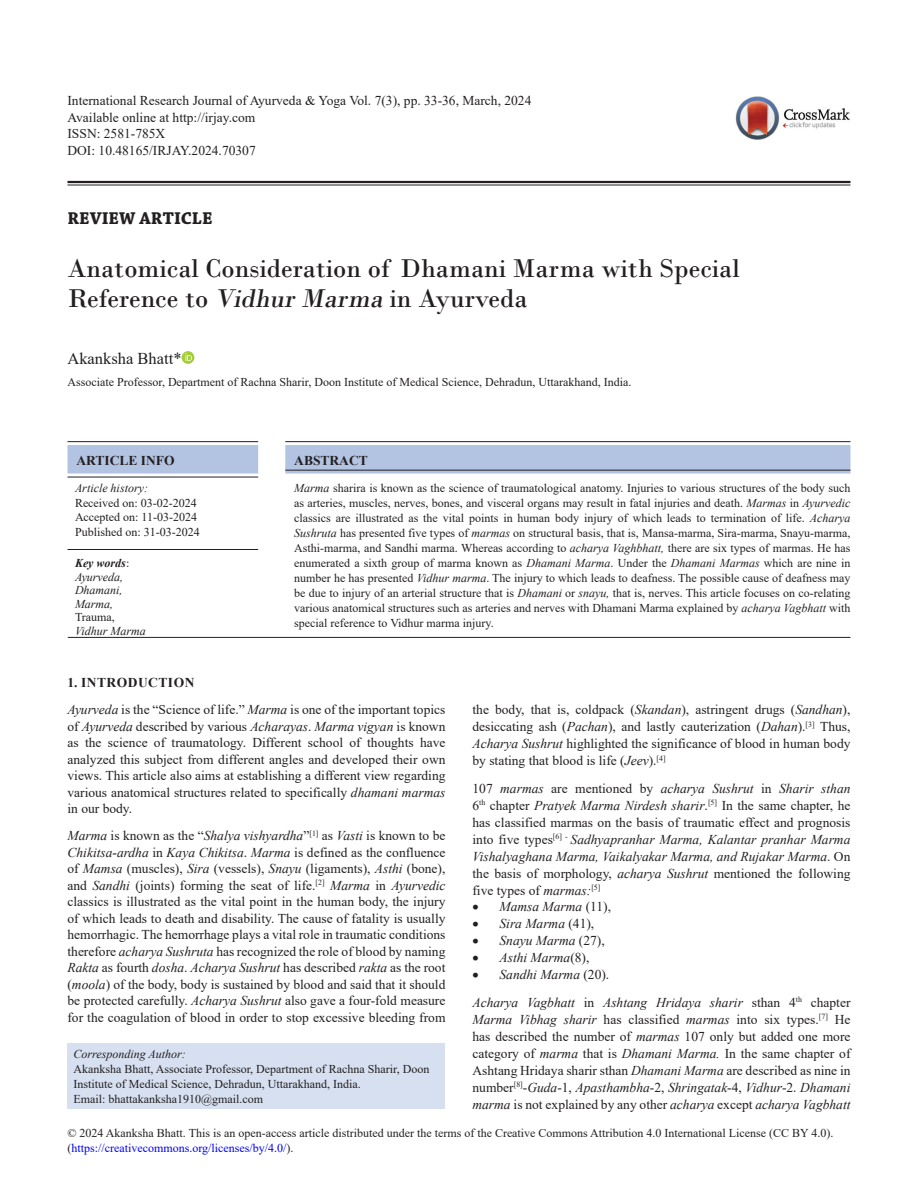
<style>
.page{position:relative;width:918px;height:1188px;background:#fff}
.page>*{position:absolute;margin:0;border:0;box-sizing:border-box;transform-origin:0 0}
.AT{font:27px/30px "Bodoni";color:#231f20}
.AH{font:700 18px "Chaparral Pro";color:#231f20}
.AU{font:16.5px "Times New Roman";color:#231f20}
.TX{font:13.5px/16.5px "Times New Roman";color:#231f20;text-align:justify}
.TX_No_After_Sapce{font:13.5px/17px "Times New Roman";color:#231f20;text-align:justify}
.Jou_Ins{font:13.5px "Times New Roman";color:#231f20}
.L{font:italic 13.5px "Times New Roman";color:#231f20}
.LL{font:italic 13.5px "Times New Roman";color:#231f20}
.Article_info{font:700 13.5px "Times New Roman";letter-spacing:.035em;color:#231f20}
.Article_info-2{font:700 13.5px "Times New Roman";color:#231f20}
.ABSH{font:700 13.5px "Times New Roman";color:#231f20}
.ABS{font:12px/15px "Times New Roman";color:#231f20}
.ADD{font:12px/15px "Times New Roman";color:#231f20}
.AFF{font:12px "Times New Roman";color:#231f20}
.HIS{font:12px/14.4px "Times New Roman";color:#231f20}
.KWD{font:italic 12px/13.5px "Times New Roman";color:#231f20}
.s1{font-style:italic}
.s2{font-weight:700}
.s3{font-style:normal}
.s4{color:#00f}
</style>
<div class="page">
<hr style="left:68px;top:181px;width:782px;height:2px;background:#231f20">
<hr style="left:68px;top:185px;width:782px;height:1px;background:#231f20">
<svg style="left:182px;top:351px;width:12px;height:13px"></svg>
<svg style="left:186px;top:353px;width:6px;height:8px"></svg>
<hr style="left:285px;top:441px;width:565px;height:1px;background:#231f20">
<div style="left:285px;top:445px;width:565px;height:29px;background:#b3c4e2"></div>
<hr style="left:285px;top:470px;width:565px;height:1px;background:#231f20">
<hr style="left:68px;top:637px;width:782px;height:1px;background:#231f20">
<img style="left:736px;top:96px;width:114px;height:43px">
<hr style="left:68px;top:441px;width:190px;height:1px;background:#231f20">
<div style="left:68px;top:445px;width:190px;height:29px;background:#b3c4e2"></div>
<hr style="left:68px;top:477px;width:190px;height:1px;background:#231f20">
<hr style="left:68px;top:549px;width:190px;height:1px;background:#231f20">
<div style="left:68px;top:1043px;width:378px;height:65px;background:#d6e0f0"></div>
<p class="Jou_Ins" style="left:68px;top:91px;width:465px">International Research Journal of Ayurveda &amp; Yoga Vol. 7(3), pp. 33-36, March, 2024</p>
<p class="Jou_Ins" style="left:68px;top:108px;width:189px">Available online at http://irjay.com</p>
<p class="Jou_Ins" style="left:68px;top:124px;width:99px">ISSN: 2581-785X</p>
<p class="Jou_Ins" style="left:68px;top:141px;width:190px">DOI: 10.48165/IRJAY.2024.70307</p>
<p class="AH" style="left:68px;top:208px;width:147px">REVIEW ARTICLE</p>
<p class="AT" style="left:68px;top:253px;width:674px">Anatomical Consideration of Dhamani Marma with Special<br>Reference to <span class="s1">VidhurMarma</span> in Ayurveda</p>
<p class="AU" style="left:68px;top:347px;width:116px">Akanksha Bhatt*</p>
<p class="AFF" style="left:68px;top:374px;width:565px">Associate Professor, Department of Rachna Sharir, Doon Institute of Medical Science, Dehradun, Uttarakhand, India.</p>
<p class="Article_info-2" style="left:76px;top:450px;width:100px">ARTICLE INFO</p>
<p class="HIS" style="left:75px;top:481px;width:126px"><span class="s1">Article history:<br></span>Received on: 03-02-2024<br>Accepted on: 11-03-2024<br>Published on: 31-03-2024</p>
<p class="KWD" style="left:75px;top:556px;width:72px"><span class="s2">Key words</span><span class="s3">:<br></span>Ayurveda,<br>Dhamani,<br>Marma,<br><span class="s3">Trauma,<br></span>Vidhur Marma</p>
<p class="ABSH" style="left:294px;top:450px;width:75px">ABSTRACT</p>
<p class="ABS" style="left:294px;top:480px;width:558px;text-align:justify"><span class="s1">Marma</span> sharira is known as the science of traumatological anatomy. Injuries to various structures of the body such as arteries, muscles, nerves, bones, and visceral organs may result in fatal injuries and death. <span class="s1">Marmas</span> in <span class="s1">Ayurvedic </span>classics are illustrated as the vital points in human body injury of which leads to termination of life. <span class="s1">Acharya Sushruta</span> has presented five types of <span class="s1">marmas</span> on structural basis, that is, Mansa-marma, Sira-marma, Snayu-marma, Asthi-marma, and Sandhi marma. Whereas according to <span class="s1">acharya Vaghbhatt,</span> there are six types of marmas. He has enumerated a sixth group of marma known as <span class="s1">Dhamani Marma</span>. Under the <span class="s1">Dhamani Marmas</span> which are nine in number he has presented <span class="s1">Vidhur marma</span>. The injury to which leads to deafness. The possible cause of deafness may be due to injury of an arterial structure that is <span class="s1">Dhamani</span> or <span class="s1">snayu,</span> that is, nerves. This article focuses on co-relating various anatomical structures such as arteries and nerves with Dhamani Marma explained by <span class="s1">acharya Vagbhatt</span> with special reference to Vidhur marma injury.</p>
<h1 class="Article_info" style="left:68px;top:673px;width:128px">1. INTRODUCTION</h1>
<p class="TX" style="left:68px;top:701px;width:380px"><span class="s1">Ayurveda</span> is the “Science of life.” <span class="s1">Marma</span> is one of the important topics of <span class="s1">Ayurveda</span> described by various <span class="s1">Acharayas</span>. <span class="s1">Marma vigyan</span> is known as the science of traumatology. Different school of thoughts have analyzed this subject from different angles and developed their own views. This article also aims at establishing a different view regarding various anatomical structures related to specifically <span class="s1">dhamani marmas </span>in our body.</p>
<p class="TX" style="left:68px;top:827px;width:380px"><span class="s1">Marma</span> is known as the “<span class="s1">Shalya vishyardha</span>”<sup>[1]</sup> as <span class="s1">Vasti</span> is known to be <span class="s1">Chikitsa-ardha</span> in <span class="s1">Kaya Chikitsa</span>. <span class="s1">Marma</span> is defined as the confluence of <span class="s1">Mamsa</span> (muscles), <span class="s1">Sira</span> (vessels), <span class="s1">Snayu</span> (ligaments), <span class="s1">Asthi</span> (bone), and <span class="s1">Sandhi</span> (joints) forming the seat of life.<sup>[2]</sup> <span class="s1">Marma</span> in <span class="s1">Ayurvedic </span>classics is illustrated as the vital point in the human body, the injury of which leads to death and disability. The cause of fatality is usually hemorrhagic. The hemorrhage plays a vital role in traumatic conditions therefore <span class="s1">acharya Sushruta</span> has recognized the role of blood by naming <span class="s1">Rakta</span> as fourth <span class="s1">dosha</span>. <span class="s1">Acharya Sushrut</span> has described <span class="s1">rakta</span> as the root (<span class="s1">moola</span>) of the body, body is sustained by blood and said that it should be protected carefully. <span class="s1">Acharya Sushrut</span> also gave a four-fold measure for the coagulation of blood in order to stop excessive bleeding from</p>
<p class="ADD" style="left:74px;top:1046px;width:357px"><span class="s1">Corresponding Author:<br></span>Akanksha Bhatt, Associate Professor, Department of Rachna Sharir, Doon Institute of Medical Science, Dehradun, Uttarakhand, India.<br>Email: bhattakanksha1910@gmail.com</p>
<p class="TX" style="left:472px;top:701px;width:380px;line-height:17px">the body, that is, coldpack (<span class="s1">Skandan</span>), astringent drugs (<span class="s1">Sandhan</span>), desiccating ash (<span class="s1">Pachan</span>), and lastly cauterization (<span class="s1">Dahan</span>).<sup>[3]</sup> Thus, <span class="s1">Acharya Sushrut</span> highlighted the significance of blood in human body by stating that blood is life (<span class="s1">Jeev</span>).<sup>[4]</sup></p>
<p class="TX_No_After_Sapce" style="left:472px;top:779px;width:380px">107 <span class="s1">marmas</span> are mentioned by <span class="s1">acharya Sushrut</span> in <span class="s1">Sharir sthan </span>6<sup>th</sup> chapter <span class="s1">Pratyek Marma Nirdesh sharir</span>.<sup>[5]</sup> In the same chapter, he has classified marmas on the basis of traumatic effect and prognosis into five types<sup>[6]</sup> <sup>-</sup> <span class="s1">Sadhyapranhar Marma, Kalantar pranhar Marma Vishalyaghana Marma, Vaikalyakar Marma, and Rujakar Marma</span>. On the basis of morphology, <span class="s1">acharya Sushrut</span> mentioned the following five types of <span class="s1">marmas:</span><sup>[5]</sup></p>
<p class="L" style="left:472px;top:898px;width:140px">• Mamsa Marma <span class="s3">(11),</span></p>
<p class="L" style="left:472px;top:915px;width:123px">• Sira Marma <span class="s3">(41),</span></p>
<p class="L" style="left:472px;top:932px;width:134px">• Snayu Marma <span class="s3">(27),</span></p>
<p class="L" style="left:472px;top:949px;width:118px">• Asthi Marma<span class="s3">(8),</span></p>
<p class="LL" style="left:472px;top:966px;width:138px">• Sandhi Marma <span class="s3">(20).</span></p>
<p class="TX" style="left:472px;top:993px;width:380px;line-height:17px"><span class="s1">Acharya Vagbhatt</span> in <span class="s1">Ashtang Hridaya sharir</span> sthan 4<sup>th</sup> chapter <span class="s1">Marma Vibhag sharir</span> has classified <span class="s1">marmas</span> into six types.<sup>[7]</sup> He has described the number of <span class="s1">marmas</span> 107 only but added one more category of <span class="s1">marma</span> that is <span class="s1">Dhamani Marma.</span> In the same chapter of Ashtang Hridaya sharir sthan <span class="s1">Dhamani Marma</span> are described as nine in number<sup>[8]</sup>-<span class="s1">Guda</span>-1, <span class="s1">Apasthambha</span>-2, <span class="s1">Shringatak</span>-4, <span class="s1">Vidhur</span>-2. <span class="s1">Dhamani marma</span> is not explained by any other <span class="s1">acharya</span> except <span class="s1">acharya Vagbhatt</span></p>
<p class="ABS" style="left:68px;top:1125px;width:767px">© 2024 Akanksha Bhatt. This is an open-access article distributed under the terms of the Creative Commons Attribution 4.0 International License (CC BY 4.0). (<span class="s4">https://creativecommons.org/licenses/by/4.0/</span>).</p>
</div>
